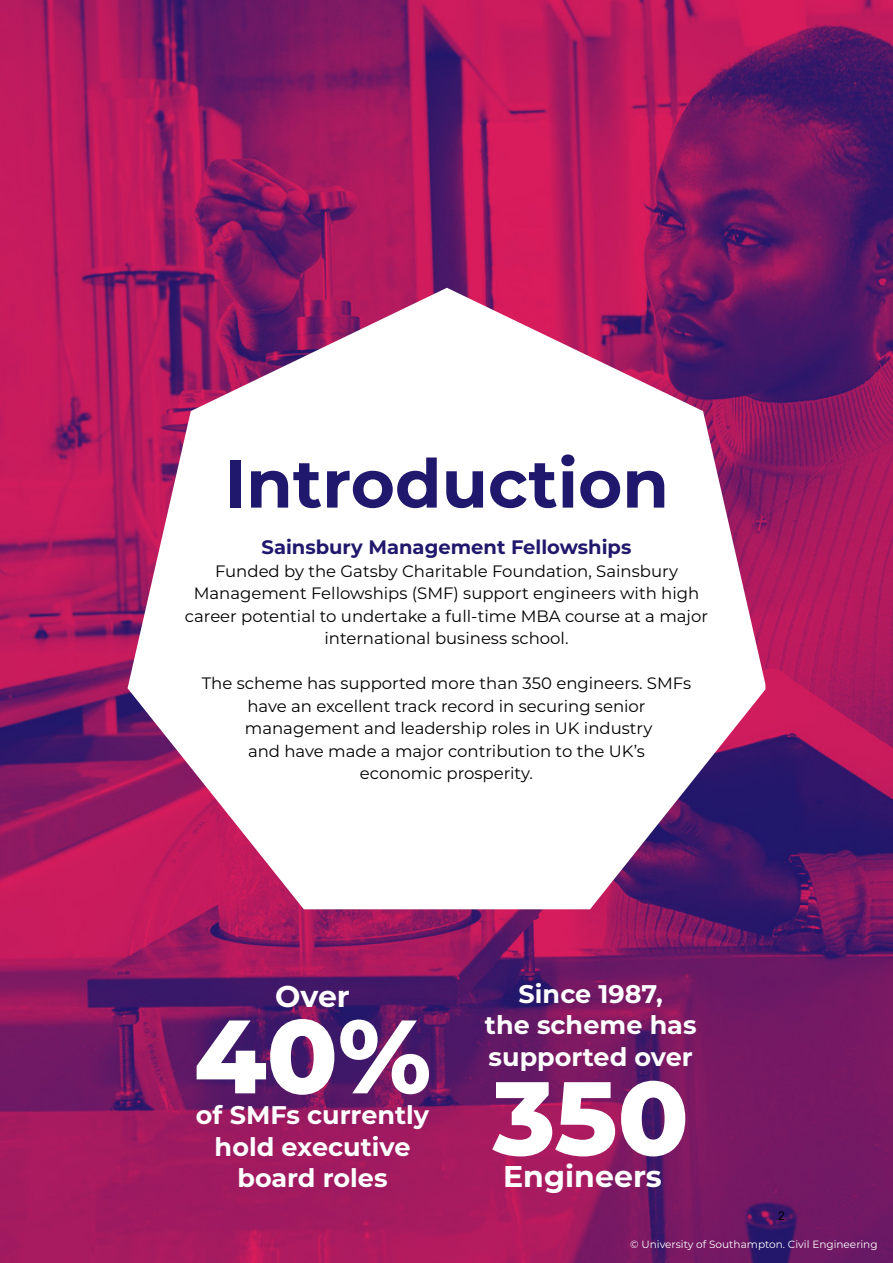
<style>
.page{position:relative;width:893px;height:1263px;background:#fff}
.page>*{position:absolute;margin:0;border:0;box-sizing:border-box;transform-origin:0 0}
.t1{font:800 104.1px "Montserrat";color:#fff}
.t2{font:700 67.5px "Montserrat";color:#20186c}
.t3{font:700 30px "Montserrat";color:#fff}
.t4{font:700 25.5px/31.5px "Montserrat";color:#fff;text-align:center}
.t5{font:700 19.5px "Montserrat";color:#20186c}
.t6{font:16.5px/22.5px "Montserrat";color:#000;text-align:center}
.t7{font:12px "Arial";color:#000}
.t8{font:10.5px "Montserrat";color:#fff}
</style>
<div class="page">
<img style="left:0;top:0;width:893px;height:1263px">
<svg style="left:128px;top:288px;width:637px;height:621px"></svg>
<h2 class="t2" style="left:224px;top:435px;width:446px">Introduction</h2>
<p class="t5" style="left:262px;top:533px;width:371px">Sainsbury Management Fellowships</p>
<p class="t6" style="left:185px;top:559px;width:525px">Funded by the Gatsby Charitable Foundation, Sainsbury Management Fellowships (SMF) support engineers with high career potential to undertake a full-time MBA course at a major international business school.</p>
<p class="t6" style="left:202px;top:671px;width:491px">The scheme has supported more than 350 engineers. SMFs have an excellent track record in securing senior management and leadership roles in UK industry<br>and have made a major contribution to the UK’s<br>economic prosperity.</p>
<h3 class="t3" style="left:275px;top:975px;width:76px">Over</h3>
<h1 class="t1" style="left:194px;top:980px;width:239px">40%</h1>
<h3 class="t4" style="left:196px;top:1098px;width:235px">of SMFs currently hold executive board roles</h3>
<h3 class="t4" style="left:485px;top:977px;width:213px">Since 1987,<br>the scheme has supported over</h3>
<h1 class="t1" style="left:493px;top:1042px;width:198px">350</h1>
<h3 class="t3" style="left:503px;top:1155px;width:160px">Engineers</h3>
<p class="t7" style="left:778px;top:1207px;width:8px">2</p>
<p class="t8" style="left:630px;top:1237px;width:249px">© University of Southampton. Civil Engineering</p>
</div>
